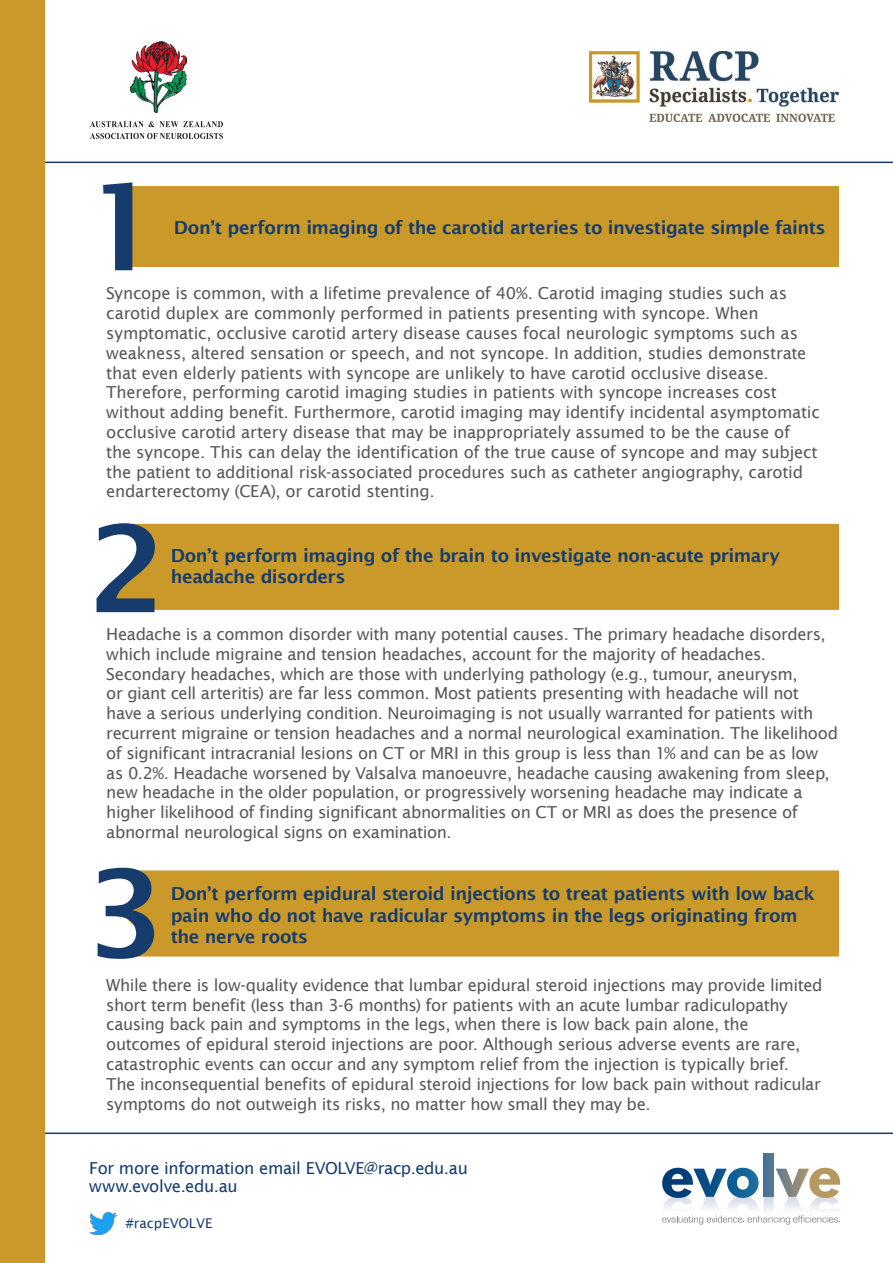
<style>
.page{position:relative;width:893px;height:1263px;background:#fff}
.page>*{position:absolute;margin:0;border:0;box-sizing:border-box;transform-origin:0 0}
.t1{font:600 120px "Lucida Sans";color:#163c6d}
.Head_01_blue{font:600 18px/21.6px "Lucida Sans";letter-spacing:-.025em;color:#163c6d}
.Body_text{font:16.5px/19.8px "Lucida Sans";letter-spacing:-.02em;color:#57585a}
.t2{font:16.5px/18px "Lucida Sans";letter-spacing:-.02em;color:#163c6d}
.t3{font:13.5px "Lucida Sans";color:#163c6d}
</style>
<div class="page">
<hr style="left:0;top:1132px;width:893px;height:2px;background:#163c6d">
<hr style="left:0;top:162px;width:893px;height:1px;background:#163c6d">
<img style="left:89px;top:1212px;width:27px;height:22px">
<div style="left:763px;top:1153px;width:10px;height:44px;background:#4a7495"></div>
<svg style="left:662px;top:1168px;width:178px;height:57px"></svg>
<img style="left:590px;top:52px;width:249px;height:70px">
<svg style="left:130px;top:41px;width:58px;height:72px"></svg>
<svg style="left:90px;top:121px;width:133px;height:6px"></svg>
<svg style="left:90px;top:133px;width:133px;height:6px"></svg>
<div style="left:0;top:0;width:45px;height:1263px;background:#ca992a"></div>
<div style="left:131px;top:187px;width:708px;height:80px;background:#ca992a"></div>
<div style="left:106px;top:524px;width:733px;height:86px;background:#ca992a"></div>
<div style="left:123px;top:870px;width:716px;height:86px;background:#ca992a"></div>
<p class="t1" style="left:85px;top:159px;width:78px">1</p>
<p class="Head_01_blue" style="left:174px;top:217px;width:653px">Don’t perform imaging of the carotid arteries to investigate simple faints</p>
<p class="Body_text" style="left:106px;top:284px;width:715px">Syncope is common, with a lifetime prevalence of 40%. Carotid imaging studies such as carotid duplex are commonly performed in patients presenting with syncope. When symptomatic, occlusive carotid artery disease causes focal neurologic symptoms such as weakness, altered sensation or speech, and not syncope. In addition, studies demonstrate that even elderly patients with syncope are unlikely to have carotid occlusive disease.<br>Therefore, performing carotid imaging studies in patients with syncope increases cost without adding benefit. Furthermore, carotid imaging may identify incidental asymptomatic occlusive carotid artery disease that may be inappropriately assumed to be the cause of<br>the syncope. This can delay the identification of the true cause of syncope and may subject the patient to additional risk-associated procedures such as catheter angiography, carotid endarterectomy (CEA), or carotid stenting.</p>
<p class="t1" style="left:89px;top:501px;width:78px">2</p>
<p class="Head_01_blue" style="left:171px;top:544px;width:611px">Don’t perform imaging of the brain to investigate non-acute primary</p>
<p class="Head_01_blue" style="left:171px;top:566px;width:176px">headache disorders</p>
<p class="Body_text" style="left:106px;top:624px;width:733px">Headache is a common disorder with many potential causes. The primary headache disorders, which include migraine and tension headaches, account for the majority of headaches.<br>Secondary headaches, which are those with underlying pathology (e.g., tumour, aneurysm,<br>or giant cell arteritis) are far less common. Most patients presenting with headache will not have a serious underlying condition. Neuroimaging is not usually warranted for patients with recurrent migraine or tension headaches and a normal neurological examination. The likelihood of significant intracranial lesions on CT or MRI in this group is less than 1% and can be as low as 0.2%. Headache worsened by Valsalva manoeuvre, headache causing awakening from sleep, new headache in the older population, or progressively worsening headache may indicate a higher likelihood of finding significant abnormalities on CT or MRI as does the presence of abnormal neurological signs on examination.</p>
<p class="t1" style="left:87px;top:845px;width:78px">3</p>
<p class="Head_01_blue" style="left:171px;top:883px;width:646px">Don’t perform epidural steroid injections to treat patients with low back pain who do not have radicular symptoms in the legs originating from</p>
<p class="Head_01_blue" style="left:171px;top:926px;width:139px">the nerve roots</p>
<p class="Body_text" style="left:106px;top:975px;width:718px">While there is low-quality evidence that lumbar epidural steroid injections may provide limited short term benefit (less than 3-6 months) for patients with an acute lumbar radiculopathy causing back pain and symptoms in the legs, when there is low back pain alone, the outcomes of epidural steroid injections are poor. Although serious adverse events are rare, catastrophic events can occur and any symptom relief from the injection is typically brief.<br>The inconsequential benefits of epidural steroid injections for low back pain without radicular symptoms do not outweigh its risks, no matter how small they may be.</p>
<p class="t2" style="left:89px;top:1159px;width:380px">For more information email EVOLVE@racp.edu.au www.evolve.edu.au</p>
<p class="t3" style="left:125px;top:1216px;width:88px">#racpEVOLVE</p>
</div>
